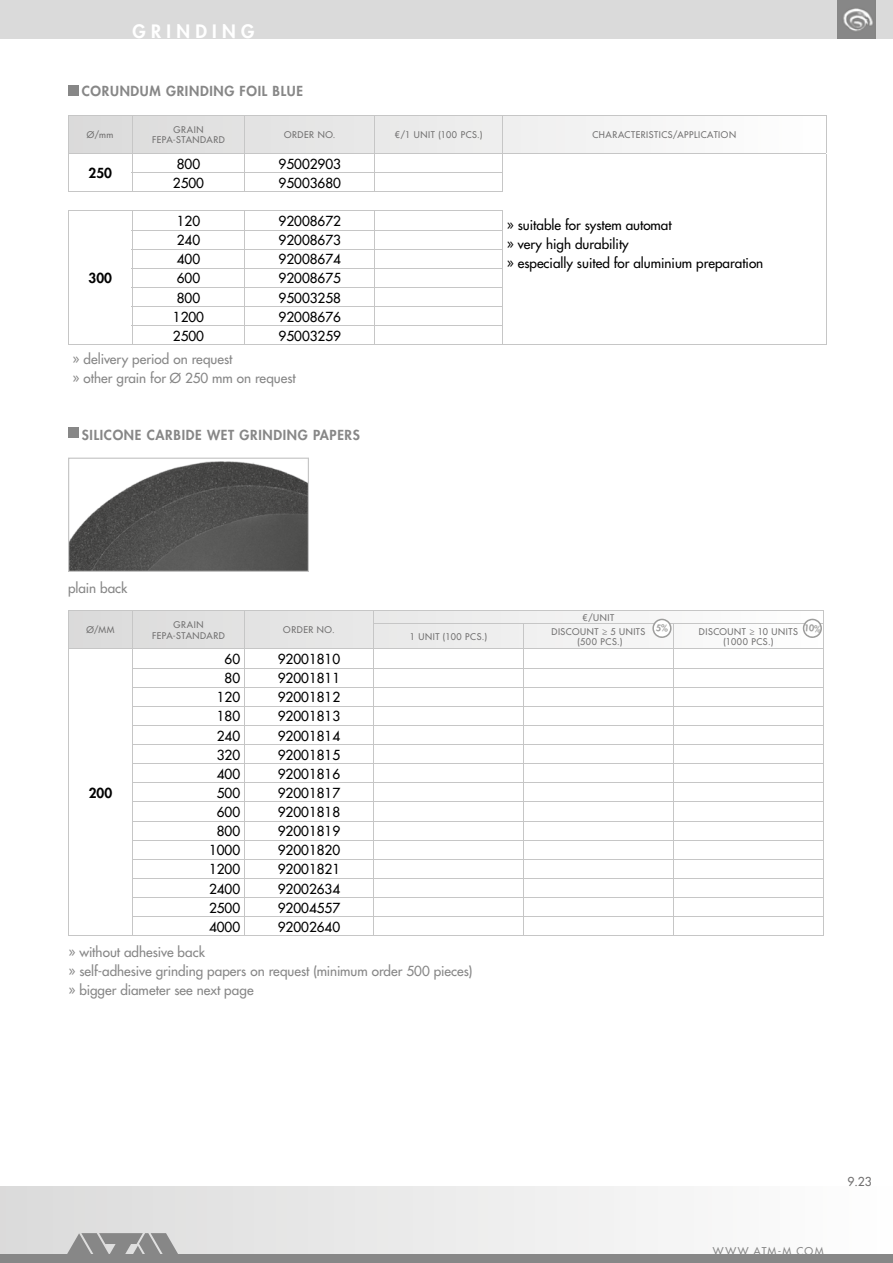
<style>
.page{position:relative;width:893px;height:1263px;background:#fff}
.page>*{position:absolute;margin:0;border:0;box-sizing:border-box;transform-origin:0 0}
.t1{font:800 18px "Futura Std";letter-spacing:.295em;color:#fff}
.t2{font:500 13.5px/19.2px "Futura Std";color:#000}
.t3{font:500 13.5px/19.2px "Futura Std";color:#878787}
.t4{font:800 13.5px "Futura Std";letter-spacing:.05em;color:#878787}
.t5{font:800 13.5px "Futura Std";color:#000}
.t6{font:500 12px "Futura Std";color:#706f6f}
.t7{font:500 10.5px "Futura Std";letter-spacing:.115em;color:#878787}
.t8{font:500 9px/10.5px "Futura Std";letter-spacing:.06em;color:#706f6f;text-align:center}
</style>
<div class="page">
<div style="left:0;top:1186px;width:893px;height:77px;background:linear-gradient(to right,#dadada,#fefefe)"></div>
<div style="left:0;top:0;width:893px;height:38px;background:#dadada"></div>
<div style="left:0;top:1254px;width:893px;height:9px;background:#878787"></div>
<svg style="left:67px;top:1233px;width:112px;height:21px;background:#9d9d9d"></svg>
<img style="left:838px;top:0;width:38px;height:38px">
<svg style="left:68px;top:115px;width:759px;height:229px"></svg>
<hr style="left:68px;top:344px;width:64px;height:1px;background:#c6c6c6">
<hr style="left:132px;top:344px;width:113px;height:1px;background:#c6c6c6">
<hr style="left:245px;top:344px;width:130px;height:1px;background:#c6c6c6">
<hr style="left:375px;top:344px;width:128px;height:1px;background:#c6c6c6">
<hr style="left:503px;top:344px;width:323px;height:1px;background:#c6c6c6">
<div style="left:68px;top:85px;width:10px;height:11px;background:#878787"></div>
<hr style="left:68px;top:610px;width:65px;height:1px;background:#c6c6c6">
<hr style="left:133px;top:610px;width:111px;height:1px;background:#c6c6c6">
<hr style="left:244px;top:610px;width:129px;height:1px;background:#c6c6c6">
<hr style="left:373px;top:610px;width:150px;height:1px;background:#c6c6c6">
<hr style="left:523px;top:610px;width:150px;height:1px;background:#c6c6c6">
<hr style="left:673px;top:610px;width:151px;height:1px;background:#c6c6c6">
<hr style="left:68px;top:935px;width:65px;height:1px;background:#c6c6c6">
<hr style="left:133px;top:935px;width:111px;height:1px;background:#c6c6c6">
<hr style="left:244px;top:935px;width:129px;height:1px;background:#c6c6c6">
<hr style="left:373px;top:935px;width:150px;height:1px;background:#c6c6c6">
<hr style="left:523px;top:935px;width:150px;height:1px;background:#c6c6c6">
<hr style="left:673px;top:935px;width:151px;height:1px;background:#c6c6c6">
<svg style="left:68px;top:458px;width:241px;height:114px"></svg>
<div style="left:68px;top:428px;width:10px;height:10px;background:#878787"></div>
<svg style="left:68px;top:611px;width:756px;height:324px"></svg>
<h1 class="t1" style="left:133px;top:20px;width:124px">GRINDING</h1>
<p class="t4" style="left:82px;top:82px;width:223px">CORUNDUM GRINDING FOIL BLUE</p>
<p class="t8" style="left:87px;top:130px;width:28px">Ø/mm</p>
<p class="t8" style="left:152px;top:124px;width:74px">GRAIN<br>FEPA-STANDARD</p>
<p class="t8" style="left:284px;top:130px;width:53px">ORDER NO.</p>
<p class="t8" style="left:395px;top:130px;width:89px">€/1 UNIT (100 PCS.)</p>
<p class="t8" style="left:592px;top:130px;width:145px">CHARACTERISTICS/APPLICATION</p>
<p class="t5" style="left:89px;top:165px;width:25px">250</p>
<p class="t2" style="left:177px;top:154px;width:25px">800</p>
<p class="t2" style="left:279px;top:154px;width:64px">95002903</p>
<p class="t2" style="left:173px;top:173px;width:33px">2500</p>
<p class="t2" style="left:279px;top:173px;width:64px">95003680</p>
<p class="t2" style="left:177px;top:211px;width:25px">120</p>
<p class="t2" style="left:279px;top:211px;width:64px">92008672</p>
<p class="t2" style="left:177px;top:231px;width:25px">240</p>
<p class="t2" style="left:279px;top:231px;width:64px">92008673</p>
<p class="t2" style="left:177px;top:250px;width:25px">400</p>
<p class="t2" style="left:279px;top:250px;width:64px">92008674</p>
<p class="t2" style="left:177px;top:269px;width:25px">600</p>
<p class="t2" style="left:279px;top:269px;width:64px">92008675</p>
<p class="t2" style="left:177px;top:288px;width:25px">800</p>
<p class="t2" style="left:279px;top:288px;width:64px">95003258</p>
<p class="t2" style="left:173px;top:307px;width:33px">1200</p>
<p class="t2" style="left:279px;top:307px;width:64px">92008676</p>
<p class="t2" style="left:173px;top:326px;width:33px">2500</p>
<p class="t2" style="left:279px;top:326px;width:64px">95003259</p>
<p class="t3" style="left:73px;top:349px;width:225px">» delivery period on request<br>» other grain for Ø 250 mm on request</p>
<p class="t5" style="left:89px;top:270px;width:25px">300</p>
<p class="t4" style="left:82px;top:427px;width:280px">SILICONE CARBIDE WET GRINDING PAPERS</p>
<p class="t2" style="left:507px;top:215px;width:258px">» suitable for system automat<br>» very high durability<br>» especially suited for aluminium preparation</p>
<p class="t3" style="left:68px;top:579px;width:61px">plain back</p>
<p class="t8" style="left:86px;top:625px;width:30px">Ø/MM</p>
<p class="t8" style="left:152px;top:620px;width:74px">GRAIN<br>FEPA-STANDARD</p>
<p class="t8" style="left:283px;top:625px;width:53px">ORDER NO.</p>
<p class="t8" style="left:583px;top:612px;width:33px">€/UNIT</p>
<p class="t8" style="left:410px;top:631px;width:79px">1 UNIT (100 PCS.)</p>
<p class="t8" style="left:551px;top:626px;width:95px">DISCOUNT ≥ 5 UNITS (500 PCS.)</p>
<p class="t8" style="left:699px;top:626px;width:101px">DISCOUNT ≥ 10 UNITS (1000 PCS.)</p>
<p class="t2" style="left:225px;top:649px;width:17px">60</p>
<p class="t2" style="left:278px;top:649px;width:64px">92001810</p>
<p class="t2" style="left:225px;top:669px;width:17px">80</p>
<p class="t2" style="left:278px;top:669px;width:64px">92001811</p>
<p class="t2" style="left:217px;top:688px;width:25px">120</p>
<p class="t2" style="left:278px;top:688px;width:64px">92001812</p>
<p class="t2" style="left:217px;top:707px;width:25px">180</p>
<p class="t2" style="left:278px;top:707px;width:64px">92001813</p>
<p class="t2" style="left:217px;top:726px;width:25px">240</p>
<p class="t2" style="left:278px;top:726px;width:64px">92001814</p>
<p class="t2" style="left:217px;top:745px;width:25px">320</p>
<p class="t2" style="left:278px;top:745px;width:64px">92001815</p>
<p class="t2" style="left:217px;top:764px;width:25px">400</p>
<p class="t2" style="left:278px;top:764px;width:64px">92001816</p>
<p class="t2" style="left:217px;top:783px;width:25px">500</p>
<p class="t2" style="left:278px;top:783px;width:64px">92001817</p>
<p class="t2" style="left:217px;top:802px;width:25px">600</p>
<p class="t2" style="left:278px;top:802px;width:64px">92001818</p>
<p class="t2" style="left:217px;top:822px;width:25px">800</p>
<p class="t2" style="left:278px;top:822px;width:64px">92001819</p>
<p class="t2" style="left:209px;top:841px;width:33px">1000</p>
<p class="t2" style="left:278px;top:841px;width:64px">92001820</p>
<p class="t2" style="left:209px;top:860px;width:33px">1200</p>
<p class="t2" style="left:278px;top:860px;width:64px">92001821</p>
<p class="t2" style="left:209px;top:879px;width:33px">2400</p>
<p class="t2" style="left:278px;top:879px;width:64px">92002634</p>
<p class="t2" style="left:209px;top:898px;width:33px">2500</p>
<p class="t2" style="left:278px;top:898px;width:64px">92004557</p>
<p class="t2" style="left:209px;top:917px;width:33px">4000</p>
<p class="t2" style="left:278px;top:917px;width:64px">92002640</p>
<p class="t3" style="left:68px;top:942px;width:406px">» without adhesive back<br>» self-adhesive grinding papers on request (minimum order 500 pieces) » bigger diameter see next page</p>
<p class="t5" style="left:89px;top:784px;width:25px">200</p>
<p class="t7" style="left:713px;top:1244px;width:112px">WWW.ATM-M.COM</p>
<p class="t6" style="left:847px;top:1174px;width:26px">9.23</p>
</div>
